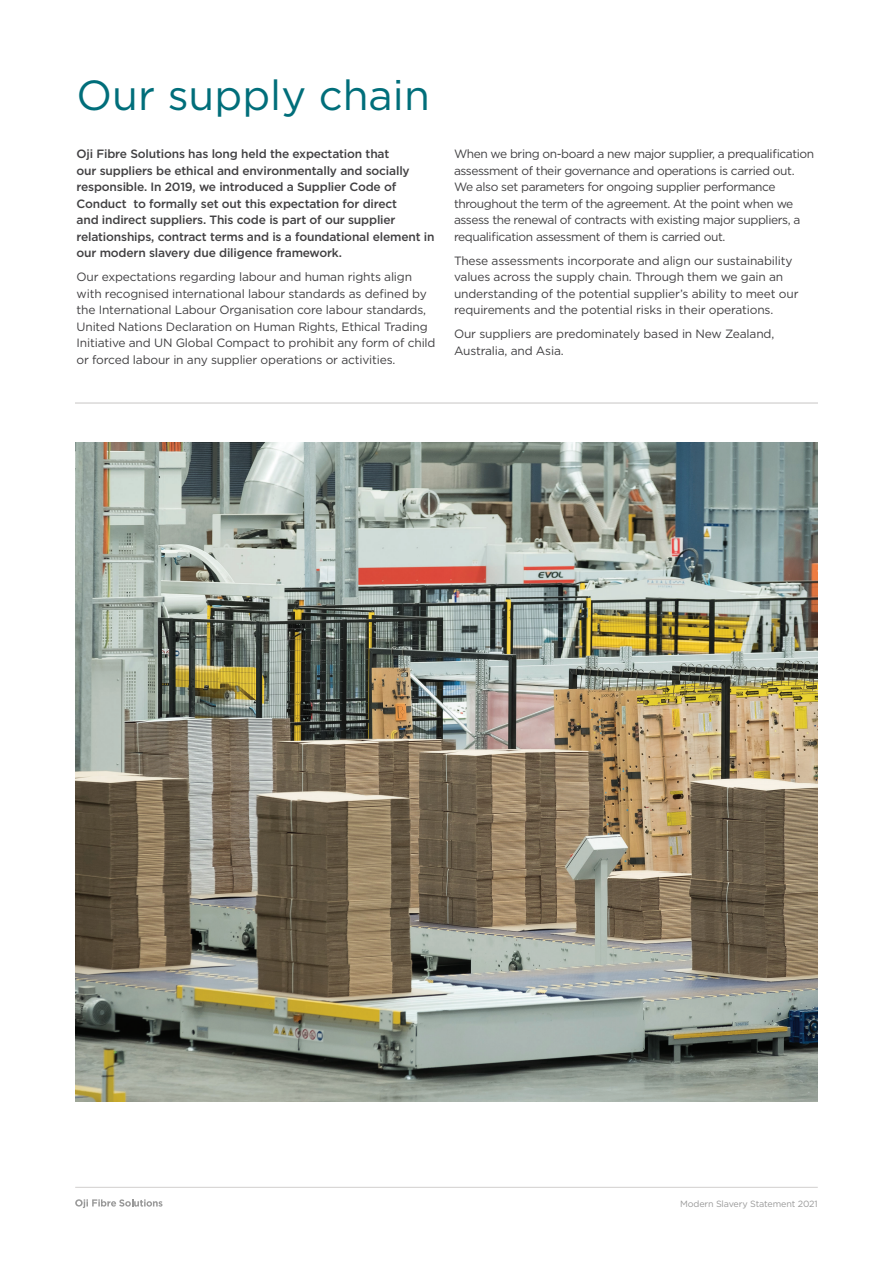
<style>
.page{position:relative;width:893px;height:1263px;background:#fff}
.page>*{position:absolute;margin:0;border:0;box-sizing:border-box;transform-origin:0 0}
.t1{font:42px "Gotham";color:#006e7a}
.t2{font:12px/16.5px "Gotham";letter-spacing:-.015em;color:#414042}
.t3{font:500 12px/16.5px "Gotham";letter-spacing:-.015em;color:#414042}
.t4{font:12px/16.5px "Gotham";letter-spacing:-.035em;color:#414042}
.t5{font:9px "Gotham";letter-spacing:-.015em;color:#999}
</style>
<div class="page">
<hr style="left:75px;top:403px;width:743px;height:1px;background:#c7c5c4">
<img style="left:75px;top:442px;width:743px;height:659px">
<svg style="left:75px;top:1199px;width:87px;height:9px"></svg>
<hr style="left:75px;top:1187px;width:743px;height:1px;background:#d1cfce">
<h1 class="t1" style="left:77px;top:68px;width:355px">Our supply chain</h1>
<p class="t3" style="left:77px;top:146px;width:360px">Oji Fibre Solutions has long held the expectation that<br>our suppliers be ethical and environmentally and socially responsible. In 2019, we introduced a Supplier Code of Conduct to formally set out this expectation for direct<br>and indirect suppliers. This code is part of our supplier relationships, contract terms and is a foundational element in our modern slavery due diligence framework.</p>
<p class="t2" style="left:77px;top:269px;width:361px">Our expectations regarding labour and human rights align with recognised international labour standards as defined by the International Labour Organisation core labour standards, United Nations Declaration on Human Rights, Ethical Trading Initiative and UN Global Compact to prohibit any form of child or forced labour in any supplier operations or activities.</p>
<p class="t4" style="left:454px;top:146px;width:362px">When we bring on-board a new major supplier, a prequalification assessment of their governance and operations is carried out.<br>We also set parameters for ongoing supplier performance throughout the term of the agreement. At the point when we assess the renewal of contracts with existing major suppliers, a requalification assessment of them is carried out.</p>
<p class="t2" style="left:454px;top:252px;width:346px">These assessments incorporate and align our sustainability values across the supply chain. Through them we gain an understanding of the potential supplier’s ability to meet our requirements and the potential risks in their operations.</p>
<p class="t2" style="left:454px;top:326px;width:322px">Our suppliers are predominately based in New Zealand,<br>Australia, and Asia.</p>
<p class="t5" style="left:680px;top:1197px;width:139px">Modern Slavery Statement 2021</p>
</div>
